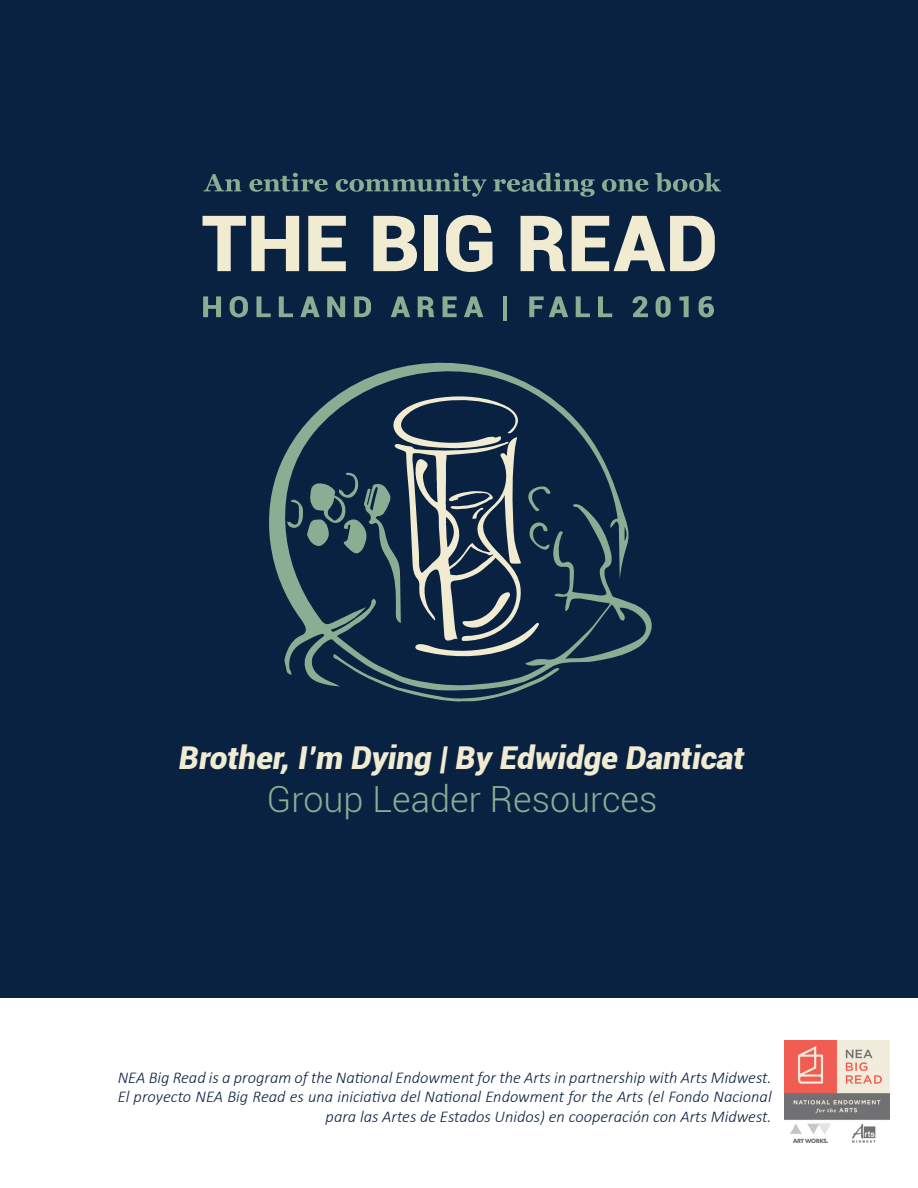
<style>
.page{position:relative;width:918px;height:1188px;background:#fff}
.page>*{position:absolute;margin:0;border:0;box-sizing:border-box;transform-origin:0 0}
.t1{font:300 36px "Roboto";color:#8aae93}
.t2{font:italic 900 31.5px "Roboto";color:#f1ebd2}
.t3{font:italic 300 16.5px/19.5px "Calibri";color:#0a2242;text-align:right}
</style>
<div class="page">
<div style="left:0;top:0;width:918px;height:998px;background:#0a2242"></div>
<svg style="left:269px;top:362px;width:383px;height:310px"></svg>
<svg style="left:287px;top:395px;width:272px;height:307px"></svg>
<svg style="left:203px;top:216px;width:96px;height:55px"></svg>
<svg style="left:308px;top:216px;width:38px;height:55px"></svg>
<svg style="left:373px;top:216px;width:44px;height:55px"></svg>
<div style="left:425px;top:216px;width:13px;height:55px;background:#f1ebd2"></div>
<svg style="left:446px;top:215px;width:46px;height:57px"></svg>
<svg style="left:521px;top:216px;width:45px;height:55px"></svg>
<svg style="left:572px;top:216px;width:143px;height:55px"></svg>
<svg style="left:203px;top:174px;width:39px;height:17px"></svg>
<svg style="left:249px;top:173px;width:79px;height:19px"></svg>
<svg style="left:336px;top:173px;width:151px;height:24px"></svg>
<svg style="left:493px;top:173px;width:102px;height:24px"></svg>
<svg style="left:602px;top:179px;width:47px;height:13px"></svg>
<svg style="left:655px;top:173px;width:66px;height:19px"></svg>
<svg style="left:203px;top:296px;width:18px;height:21px"></svg>
<svg style="left:230px;top:296px;width:18px;height:21px"></svg>
<svg style="left:256px;top:296px;width:15px;height:21px"></svg>
<svg style="left:279px;top:296px;width:14px;height:21px"></svg>
<svg style="left:300px;top:296px;width:20px;height:21px"></svg>
<svg style="left:327px;top:296px;width:18px;height:21px"></svg>
<svg style="left:354px;top:296px;width:17px;height:21px"></svg>
<svg style="left:391px;top:296px;width:19px;height:21px"></svg>
<svg style="left:418px;top:296px;width:17px;height:21px"></svg>
<svg style="left:443px;top:296px;width:14px;height:21px"></svg>
<svg style="left:464px;top:296px;width:19px;height:21px"></svg>
<hr style="left:504px;top:296px;width:3px;height:25px;background:#8aae93">
<svg style="left:529px;top:296px;width:39px;height:21px"></svg>
<svg style="left:576px;top:296px;width:14px;height:21px"></svg>
<svg style="left:598px;top:296px;width:14px;height:21px"></svg>
<svg style="left:632px;top:296px;width:16px;height:21px"></svg>
<svg style="left:656px;top:296px;width:15px;height:21px"></svg>
<svg style="left:679px;top:296px;width:10px;height:21px"></svg>
<svg style="left:699px;top:296px;width:15px;height:21px"></svg>
<img style="left:784px;top:1040px;width:105px;height:102px">
<p class="t2" style="left:179px;top:736px;width:567px">Brother, I’m Dying | By Edwidge Danticat</p>
<p class="t1" style="left:267px;top:774px;width:392px">Group Leader Resources</p>
<p class="t3" style="left:118px;top:1067px;width:655px">NEA Big Read is a program of the National Endowment for the Arts in partnership with Arts Midwest.<br>El proyecto NEA Big Read es una iniciativa del National Endowment for the Arts (el Fondo Nacional para las Artes de Estados Unidos) en cooperación con Arts Midwest.</p>
</div>
